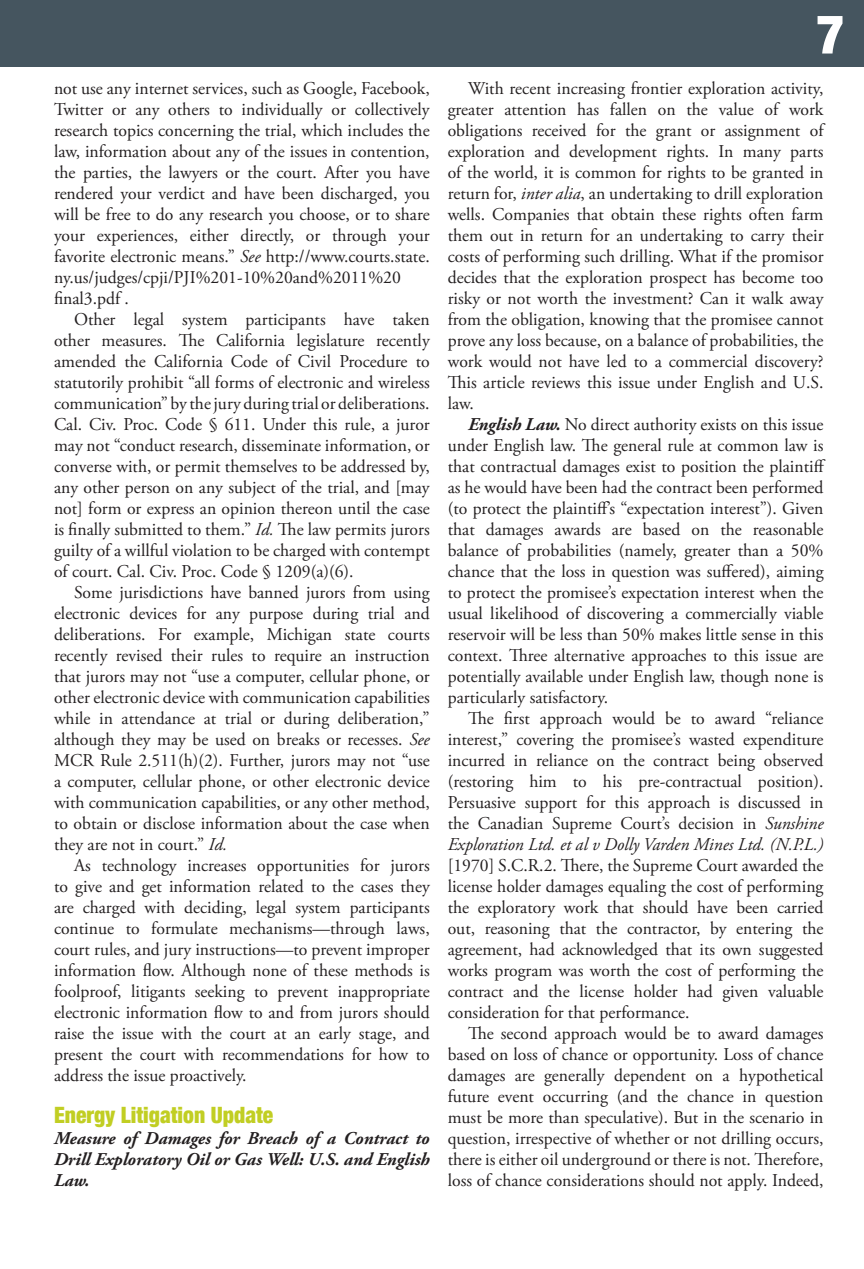
<style>
.page{position:relative;width:864px;height:1269px;background:#fff}
.page>*{position:absolute;margin:0;border:0;box-sizing:border-box;transform-origin:0 0}
.t1{font:900 condensed 54px "Helvetica Neue";color:#fff}
.QE_-_Main_Article_St{font:900 condensed 22.5px "Helvetica Neue";color:#c1ce23;scale:.96 1}
.QE_-_Main_Article_St-2{font:18px/21px "Adobe Garamond Pro";color:#231f20;text-align:justify}
.QE_-_Main_Article_St-3{font:italic 700 18px/21px "Adobe Garamond Pro";color:#231f20;text-align:justify}
.s1{font-style:italic}
.s2{font-weight:700;font-style:italic}
</style>
<div class="page">
<div style="left:0;top:0;width:864px;height:66px;background:#45555f"></div>
<p class="QE_-_Main_Article_St-2" style="left:54px;top:78px;width:377px;text-align:left">not use any internet services, such as Google, Facebook, Twitter or any others to individually or collectively research topics concerning the trial, which includes the law, information about any of the issues in contention, the parties, the lawyers or the court. After you have rendered your verdict and have been discharged, you will be free to do any research you choose, or to share your experiences, either directly, or through your favorite electronic means.” <span class="s1">See</span> http://www.courts.state. ny.us/judges/cpji/PJI%201-10%20and%2011%20 final3.pdf .</p>
<p class="QE_-_Main_Article_St-2" style="left:54px;top:309px;width:377px;text-indent:20px">Other legal system participants have taken other measures. The California legislature recently amended the California Code of Civil Procedure to statutorily prohibit “all forms of electronic and wireless communication” by the jury during trial or deliberations.<br>Cal. Civ. Proc. Code § 611. Under this rule, a juror may not “conduct research, disseminate information, or converse with, or permit themselves to be addressed by, any other person on any subject of the trial, and [may not] form or express an opinion thereon until the case is finally submitted to them.” <span class="s1">Id.</span> The law permits jurors guilty of a willful violation to be charged with contempt of court. Cal. Civ. Proc. Code § 1209(a)(6).</p>
<p class="QE_-_Main_Article_St-2" style="left:54px;top:582px;width:377px;text-indent:20px">Some jurisdictions have banned jurors from using electronic devices for any purpose during trial and deliberations. For example, Michigan state courts recently revised their rules to require an instruction that jurors may not “use a computer, cellular phone, or other electronic device with communication capabilities while in attendance at trial or during deliberation,” although they may be used on breaks or recesses. <span class="s1">See </span>MCR Rule 2.511(h)(2). Further, jurors may not “use a computer, cellular phone, or other electronic device with communication capabilities, or any other method, to obtain or disclose information about the case when they are not in court.” <span class="s1">Id.</span></p>
<p class="QE_-_Main_Article_St-2" style="left:54px;top:855px;width:377px;text-indent:20px">As technology increases opportunities for jurors to give and get information related to the cases they are charged with deciding, legal system participants continue to formulate mechanisms—through laws, court rules, and jury instructions—to prevent improper information flow. Although none of these methods is foolproof, litigants seeking to prevent inappropriate electronic information flow to and from jurors should raise the issue with the court at an early stage, and present the court with recommendations for how to address the issue proactively.</p>
<p class="QE_-_Main_Article_St" style="left:54px;top:1101px;width:230px">Energy Litigation Update</p>
<p class="QE_-_Main_Article_St-3" style="left:54px;top:1128px;width:377px">Measure of Damages for Breach of a Contract to Drill Exploratory Oil or Gas Well: U.S. and English Law.</p>
<p class="t1" style="left:816px;top:1px;width:30px">7</p>
<p class="QE_-_Main_Article_St-2" style="left:448px;top:78px;width:377px;text-indent:20px">With recent increasing frontier exploration activity, greater attention has fallen on the value of work obligations received for the grant or assignment of exploration and development rights. In many parts of the world, it is common for rights to be granted in return for, <span class="s1">inter alia</span>, an undertaking to drill exploration wells. Companies that obtain these rights often farm them out in return for an undertaking to carry their costs of performing such drilling. What if the promisor decides that the exploration prospect has become too risky or not worth the investment? Can it walk away from the obligation, knowing that the promisee cannot prove any loss because, on a balance of probabilities, the work would not have led to a commercial discovery?<br>This article reviews this issue under English and U.S. law.</p>
<p class="QE_-_Main_Article_St-2" style="left:448px;top:414px;width:379px;text-indent:20px"><span class="s2">English Law.</span> No direct authority exists on this issue under English law. The general rule at common law is that contractual damages exist to position the plaintiff as he would have been had the contract been performed (to protect the plaintiff’s “expectation interest”). Given that damages awards are based on the reasonable balance of probabilities (namely, greater than a 50% chance that the loss in question was suffered), aiming to protect the promisee’s expectation interest when the usual likelihood of discovering a commercially viable reservoir will be less than 50% makes little sense in this context. Three alternative approaches to this issue are potentially available under English law, though none is particularly satisfactory.</p>
<p class="QE_-_Main_Article_St-2" style="left:448px;top:708px;width:377px;text-indent:20px">The first approach would be to award “reliance interest,” covering the promisee’s wasted expenditure incurred in reliance on the contract being observed (restoring him to his pre-contractual position).<br>Persuasive support for this approach is discussed in the Canadian Supreme Court’s decision in <span class="s1">Sunshine Exploration Ltd. et al v Dolly Varden Mines Ltd. (N.P.L.) </span>[1970] S.C.R.2. There, the Supreme Court awarded the license holder damages equaling the cost of performing the exploratory work that should have been carried out, reasoning that the contractor, by entering the agreement, had acknowledged that its own suggested works program was worth the cost of performing the contract and the license holder had given valuable consideration for that performance.</p>
<p class="QE_-_Main_Article_St-2" style="left:448px;top:1023px;width:377px;text-indent:20px">The second approach would be to award damages based on loss of chance or opportunity. Loss of chance damages are generally dependent on a hypothetical future event occurring (and the chance in question must be more than speculative). But in the scenario in question, irrespective of whether or not drilling occurs, there is either oil underground or there is not. Therefore, loss of chance considerations should not apply. Indeed,</p>
</div>
